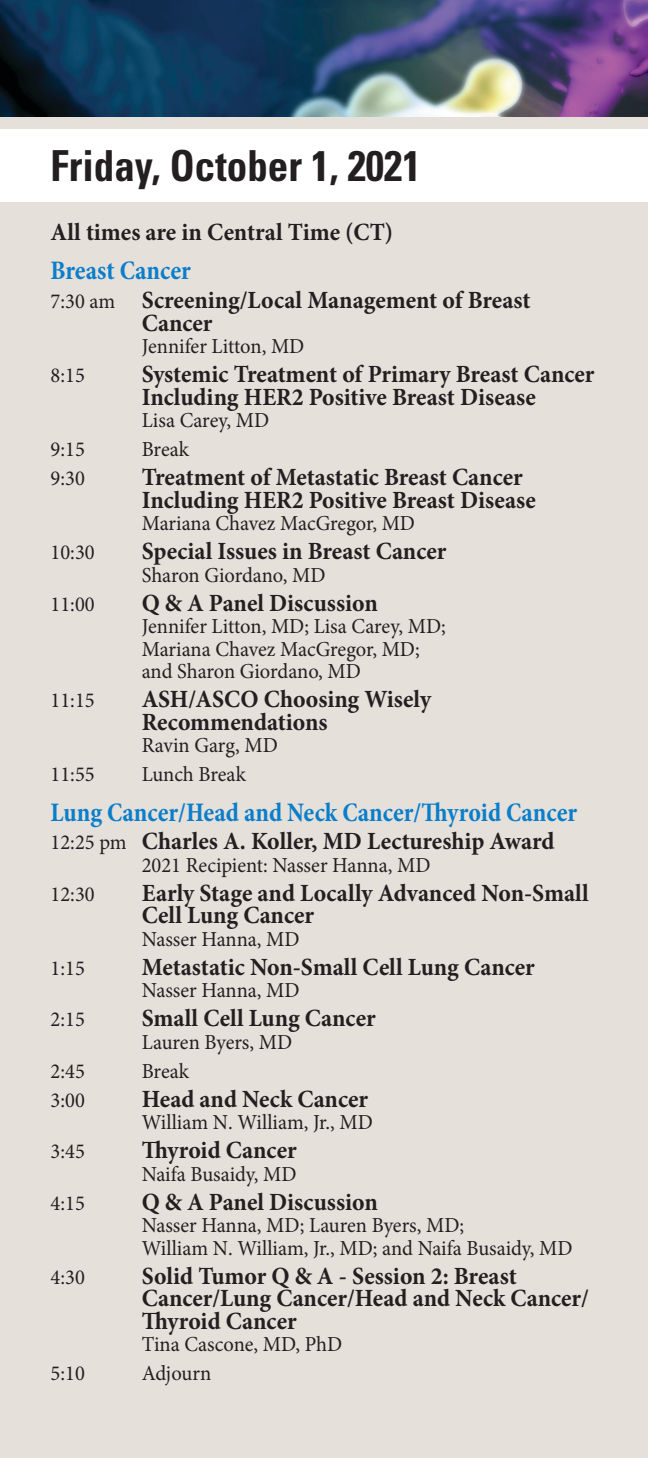
<style>
.page{position:relative;width:648px;height:1458px;background:#fff}
.page>*{position:absolute;margin:0;border:0;box-sizing:border-box;transform-origin:0 0}
.Date{font:700 condensed 42.75px "Univers LT Std";color:#231f20;scale:.96 1}
.Topic{font:700 condensed 27px "Minion Pro";color:#0a7eca;scale:.96 1}
.Agenda_Nested{font:700 24.75px/22.5px "Minion Pro";color:#231f20;scale:.96 1}
.Agenda_Nested-2{font:21.38px/22.5px "Minion Pro";color:#231f20;scale:.96 1}
.Agenda{font:21.38px "Minion Pro";color:#231f20;scale:.96 1}
.s1{font-weight:400;font-size:21.38px}
</style>
<div class="page">
<img style="left:0;top:0;width:648px;height:117px">
<div style="left:0;top:117px;width:648px;height:1341px;background:#e5e0da"></div>
<div style="left:0;top:129px;width:648px;height:73px;background:#fff"></div>
<p class="Date" style="left:51px;top:139px;width:387px">Friday, October 1, 2021</p>
<p class="Agenda_Nested" style="left:51px;top:220px;width:358px">All times are in Central Time (CT)</p>
<p class="Topic" style="left:51px;top:252px;width:148px">Breast Cancer</p>
<p class="Agenda_Nested" style="left:142px;top:289px;width:407px;text-indent:-91px"><span class="s1">7:30 am</span> Screening/Local Management of Breast<br>Cancer</p>
<p class="Agenda_Nested-2" style="left:142px;top:335px;width:171px">Jennifer Litton, MD</p>
<p class="Agenda_Nested-2" style="left:51px;top:364px;width:37px">8:15</p>
<p class="Agenda_Nested" style="left:142px;top:363px;width:473px">Systemic Treatment of Primary Breast Cancer<br>Including HER2 Positive Breast Disease</p>
<p class="Agenda_Nested-2" style="left:142px;top:409px;width:134px">Lisa Carey, MD</p>
<p class="Agenda" style="left:51px;top:435px;width:37px">9:15</p>
<p class="Agenda" style="left:142px;top:435px;width:51px">Break</p>
<p class="Agenda_Nested-2" style="left:51px;top:467px;width:37px">9:30</p>
<p class="Agenda_Nested" style="left:142px;top:466px;width:412px">Treatment of Metastatic Breast Cancer<br>Including HER2 Positive Breast Disease</p>
<p class="Agenda_Nested-2" style="left:142px;top:512px;width:286px">Mariana Chavez MacGregor, MD</p>
<p class="Agenda_Nested-2" style="left:51px;top:541px;width:47px">10:30</p>
<p class="Agenda_Nested" style="left:142px;top:540px;width:319px">Special Issues in Breast Cancer</p>
<p class="Agenda_Nested-2" style="left:142px;top:564px;width:193px">Sharon Giordano, MD</p>
<p class="Agenda_Nested-2" style="left:51px;top:593px;width:47px">11:00</p>
<p class="Agenda_Nested" style="left:142px;top:591px;width:247px">Q &amp; A Panel Discussion</p>
<p class="Agenda_Nested-2" style="left:142px;top:615px;width:318px">Jennifer Litton, MD; Lisa Carey, MD;<br>Mariana Chavez MacGregor, MD; and Sharon Giordano, MD</p>
<p class="Agenda_Nested-2" style="left:51px;top:689px;width:47px">11:15</p>
<p class="Agenda_Nested" style="left:142px;top:688px;width:303px">ASH/ASCO Choosing Wisely<br>Recommendations</p>
<p class="Agenda_Nested-2" style="left:142px;top:734px;width:143px">Ravin Garg, MD</p>
<p class="Agenda" style="left:51px;top:760px;width:47px">11:55</p>
<p class="Agenda" style="left:142px;top:760px;width:110px">Lunch Break</p>
<p class="Topic" style="left:51px;top:793px;width:550px">Lung Cancer/Head and Neck Cancer/Thyroid Cancer</p>
<p class="Agenda_Nested" style="left:51px;top:830px;width:526px"><span class="s1">12:25 pm</span> Charles A. Koller, MD Lectureship Award</p>
<p class="Agenda_Nested-2" style="left:142px;top:854px;width:302px">2021 Recipient: Nasser Hanna, MD</p>
<p class="Agenda_Nested-2" style="left:51px;top:883px;width:47px">12:30</p>
<p class="Agenda_Nested" style="left:142px;top:882px;width:467px">Early Stage and Locally Advanced Non‐Small<br>Cell Lung Cancer</p>
<p class="Agenda_Nested-2" style="left:142px;top:928px;width:166px">Nasser Hanna, MD</p>
<p class="Agenda_Nested-2" style="left:51px;top:957px;width:37px">1:15</p>
<p class="Agenda_Nested" style="left:142px;top:955px;width:411px">Metastatic Non‐Small Cell Lung Cancer</p>
<p class="Agenda_Nested-2" style="left:142px;top:979px;width:166px">Nasser Hanna, MD</p>
<p class="Agenda_Nested-2" style="left:51px;top:1008px;width:37px">2:15</p>
<p class="Agenda_Nested" style="left:142px;top:1007px;width:245px">Small Cell Lung Cancer</p>
<p class="Agenda_Nested-2" style="left:142px;top:1031px;width:158px">Lauren Byers, MD</p>
<p class="Agenda" style="left:51px;top:1057px;width:37px">2:45</p>
<p class="Agenda" style="left:142px;top:1057px;width:51px">Break</p>
<p class="Agenda_Nested-2" style="left:51px;top:1089px;width:37px">3:00</p>
<p class="Agenda_Nested" style="left:142px;top:1087px;width:237px">Head and Neck Cancer</p>
<p class="Agenda_Nested-2" style="left:142px;top:1111px;width:242px">William N. William, Jr., MD</p>
<p class="Agenda_Nested-2" style="left:51px;top:1140px;width:37px">3:45</p>
<p class="Agenda_Nested" style="left:142px;top:1139px;width:163px">Thyroid Cancer</p>
<p class="Agenda_Nested-2" style="left:142px;top:1163px;width:163px">Naifa Busaidy, MD</p>
<p class="Agenda_Nested-2" style="left:51px;top:1192px;width:37px">4:15</p>
<p class="Agenda_Nested" style="left:142px;top:1190px;width:247px">Q &amp; A Panel Discussion</p>
<p class="Agenda_Nested-2" style="left:142px;top:1214px;width:450px">Nasser Hanna, MD; Lauren Byers, MD;<br>William N. William, Jr., MD; and Naifa Busaidy, MD</p>
<p class="Agenda_Nested-2" style="left:51px;top:1266px;width:37px">4:30</p>
<p class="Agenda_Nested" style="left:142px;top:1264px;width:467px">Solid Tumor Q &amp; A ‐ Session 2: Breast<br>Cancer/Lung Cancer/Head and Neck Cancer/<br>Thyroid Cancer</p>
<p class="Agenda_Nested-2" style="left:142px;top:1333px;width:210px">Tina Cascone, MD, PhD</p>
<p class="Agenda" style="left:51px;top:1359px;width:37px">5:10</p>
<p class="Agenda" style="left:142px;top:1359px;width:74px">Adjourn</p>
</div>
